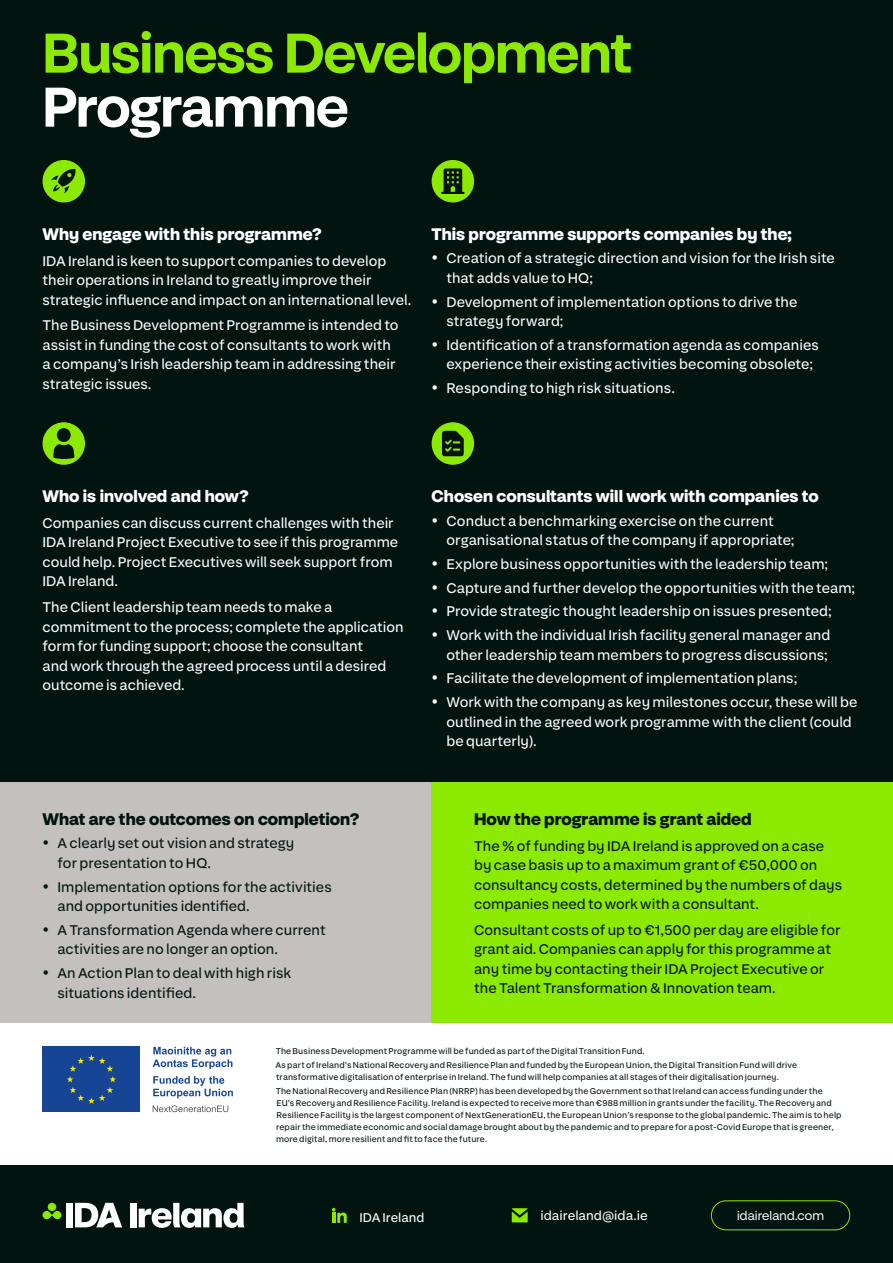
<style>
.page{position:relative;width:893px;height:1263px;background:#021410}
.page>*{position:absolute;margin:0;border:0;box-sizing:border-box;transform-origin:0 0}
.t1{font:600 60px "Sonas Sans";letter-spacing:-.01em;color:#8ce900}
.t2{font:600 60px "Sonas Sans";letter-spacing:-.015em;color:#fff}
.t3{font:700 18px "Sonas Sans";color:#fff}
.t4{font:700 18px "Sonas Sans";color:#021410}
.t5{font:15px/19.5px "Sonas Sans Text";color:#fff}
.t6{font:15px/19.5px "Sonas Sans Text";color:#021410}
.t7{font:13.5px "Sonas Sans Text";color:#fff}
.t8{font:13.5px "Sonas Sans";letter-spacing:.01em;color:#fff}
.t9{font:9px/12px "Sonas Sans Text";letter-spacing:.015em;color:#021410}
</style>
<div class="page">
<div style="left:0;top:1022px;width:893px;height:143px;background:#fff"></div>
<div style="left:0;top:782px;width:457px;height:240px;background:#c3c0be"></div>
<div style="left:432px;top:782px;width:461px;height:240px;background:#8ce900"></div>
<svg style="left:512px;top:1208px;width:16px;height:14px"></svg>
<svg style="left:332px;top:1208px;width:15px;height:15px"></svg>
<div style="left:711px;top:1200px;width:139px;height:30px;border:1px solid #8ce900;border-radius:15px"></div>
<div style="left:43px;top:422px;width:42px;height:43px;background:#8ce900;border-radius:50%"></div>
<div style="left:43px;top:160px;width:42px;height:42px;background:#8ce900;border-radius:50%"></div>
<svg style="left:51px;top:169px;width:25px;height:24px"></svg>
<div style="left:432px;top:160px;width:42px;height:42px;background:#8ce900;border-radius:50%"></div>
<svg style="left:441px;top:168px;width:24px;height:26px"></svg>
<div style="left:432px;top:422px;width:42px;height:43px;background:#8ce900;border-radius:50%"></div>
<svg style="left:442px;top:431px;width:22px;height:25px"></svg>
<svg style="left:53px;top:428px;width:21px;height:31px"></svg>
<div style="left:48px;top:1203px;width:8px;height:8px;background:#8ce900;border-radius:50%"></div>
<svg style="left:43px;top:1211px;width:18px;height:8px"></svg>
<div style="left:130px;top:1203px;width:7px;height:24px;background:#fff"></div>
<svg style="left:75px;top:1203px;width:47px;height:24px"></svg>
<div style="left:66px;top:1203px;width:7px;height:24px;background:#fff"></div>
<svg style="left:139px;top:1203px;width:105px;height:25px"></svg>
<div style="left:43px;top:1047px;width:97px;height:65px;background:#174595"></div>
<svg style="left:67px;top:1055px;width:49px;height:49px"></svg>
<svg style="left:153px;top:1047px;width:79px;height:22px"></svg>
<svg style="left:153px;top:1076px;width:80px;height:22px"></svg>
<svg style="left:153px;top:1105px;width:75px;height:7px"></svg>
<h1 class="t1" style="left:43px;top:19px;width:591px">Business Development</h1>
<h1 class="t2" style="left:43px;top:73px;width:308px">Programme</h1>
<p class="t3" style="left:43px;top:224px;width:281px">Why engage with this programme?</p>
<p class="t5" style="left:43px;top:250px;width:370px">IDA Ireland is keen to support companies to develop their operations in Ireland to greatly improve their strategic influence and impact on an international level.</p>
<p class="t5" style="left:43px;top:315px;width:358px">The Business Development Programme is intended to assist in funding the cost of consultants to work with a company’s Irish leadership team in addressing their strategic issues.</p>
<p class="t3" style="left:432px;top:224px;width:362px">This programme supports companies by the;</p>
<p class="t5" style="left:446px;top:248px;width:390px;text-indent:-15px">• Creation of a strategic direction and vision for the Irish site that adds value to HQ;</p>
<p class="t5" style="left:446px;top:292px;width:353px;text-indent:-15px">• Development of implementation options to drive the strategy forward;</p>
<p class="t5" style="left:446px;top:335px;width:374px;text-indent:-15px">• Identification of a transformation agenda as companies experience their existing activities becoming obsolete;</p>
<p class="t5" style="left:432px;top:378px;width:245px">• Responding to high risk situations.</p>
<p class="t3" style="left:43px;top:486px;width:208px">Who is involved and how?</p>
<p class="t5" style="left:43px;top:513px;width:357px">Companies can discuss current challenges with their IDA Ireland Project Executive to see if this programme could help. Project Executives will seek support from IDA Ireland.</p>
<p class="t5" style="left:43px;top:597px;width:363px">The Client leadership team needs to make a commitment to the process; complete the application form for funding support; choose the consultant<br>and work through the agreed process until a desired outcome is achieved.</p>
<p class="t4" style="left:43px;top:808px;width:318px">What are the outcomes on completion?</p>
<p class="t6" style="left:57px;top:833px;width:238px;text-indent:-15px">• A clearly set out vision and strategy for presentation to HQ.</p>
<p class="t6" style="left:57px;top:876px;width:276px;text-indent:-15px">• Implementation options for the activities and opportunities identified.</p>
<p class="t6" style="left:57px;top:920px;width:270px;text-indent:-15px">• A Transformation Agenda where current activities are no longer an option.</p>
<p class="t6" style="left:57px;top:963px;width:235px;text-indent:-15px">• An Action Plan to deal with high risk situations identified.</p>
<p class="t3" style="left:432px;top:486px;width:389px">Chosen consultants will work with companies to</p>
<p class="t5" style="left:446px;top:511px;width:350px;text-indent:-15px">• Conduct a benchmarking exercise on the current organisational status of the company if appropriate;</p>
<p class="t5" style="left:432px;top:554px;width:398px">• Explore business opportunities with the leadership team;</p>
<p class="t5" style="left:432px;top:578px;width:425px">• Capture and further develop the opportunities with the team;</p>
<p class="t5" style="left:432px;top:601px;width:402px">• Provide strategic thought leadership on issues presented;</p>
<p class="t5" style="left:432px;top:625px;width:400px;text-align:right">• Work with the individual Irish facility general manager and other leadership team members to progress discussions;</p>
<p class="t5" style="left:431px;top:668px;width:367px">• Facilitate the development of implementation plans;</p>
<p class="t5" style="left:446px;top:692px;width:413px;text-indent:-15px">• Work with the company as key milestones occur, these will be outlined in the agreed work programme with the client (could be quarterly).</p>
<p class="t4" style="left:474px;top:808px;width:279px">How the programme is grant aided</p>
<p class="t6" style="left:474px;top:835px;width:369px">The % of funding by IDA Ireland is approved on a case by case basis up to a maximum grant of €50,000 on consultancy costs, determined by the numbers of days companies need to work with a consultant.</p>
<p class="t6" style="left:474px;top:920px;width:368px">Consultant costs of up to €1,500 per day are eligible for grant aid. Companies can apply for this programme at any time by contacting their IDA Project Executive or the Talent Transformation &amp; Innovation team.</p>
<p class="t9" style="left:276px;top:1043px;width:523px;line-height:14.1px">The Business Development Programme will be funded as part of the Digital Transition Fund.<br>As part of Ireland’s National Recovery and Resilience Plan and funded by the European Union, the Digital Transition Fund will drive</p>
<p class="t9" style="left:276px;top:1069px;width:548px;line-height:14.1px">transformative digitalisation of enterprise in Ireland. The fund will help companies at all stages of their digitalisation journey.<br>The National Recovery and Resilience Plan (NRRP) has been developed by the Government so that Ireland can access funding under the</p>
<p class="t9" style="left:276px;top:1096px;width:567px">EU’s Recovery and Resilience Facility. Ireland is expected to receive more than €988 million in grants under the facility. The Recovery and Resilience Facility is the largest component of NextGenerationEU, the European Union’s response to the global pandemic. The aim is to help repair the immediate economic and social damage brought about by the pandemic and to prepare for a post-Covid Europe that is greener, more digital, more resilient and fit to face the future.</p>
<p class="t7" style="left:360px;top:1210px;width:66px">IDA Ireland</p>
<p class="t7" style="left:540px;top:1208px;width:109px">idaireland@ida.ie</p>
<p class="t8" style="left:737px;top:1208px;width:89px">idaireland.com</p>
</div>
